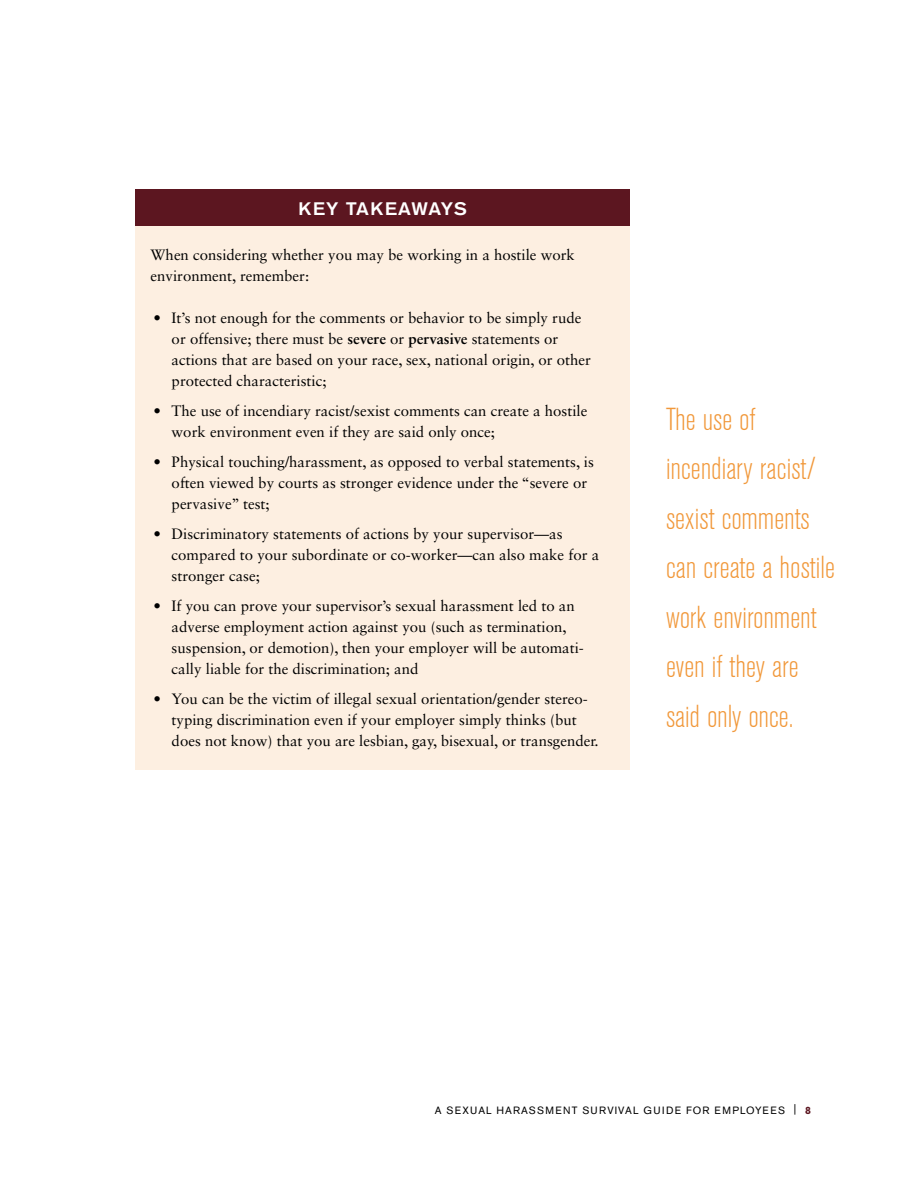
<style>
.page{position:relative;width:918px;height:1188px;background:#fff}
.page>*{position:absolute;margin:0;border:0;box-sizing:border-box;transform-origin:0 0}
.Pull_Quote{font:300 condensed 31.5px/49.5px "Akzidenz Grotesk BE";color:#f1983a}
.Heading_1{font:500 18px "Akzidenz Grotesk BE";letter-spacing:.04em;color:#fff;scale:1.1 1}
.Body{font:15px/21px "Sabon LT Std";color:#000}
.t1{font:10.5px "Akzidenz Grotesk BE";letter-spacing:.12em;color:#000}
.s1{font-weight:700}
.s2{font-weight:700;color:#5c1620}
</style>
<div class="page">
<div style="left:135px;top:189px;width:495px;height:37px;background:#5c1620"></div>
<div style="left:135px;top:226px;width:495px;height:544px;background:#fdefe1"></div>
<p class="Heading_1" style="left:298px;top:197px;width:155px">KEY TAKEAWAYS</p>
<p class="Body" style="left:151px;top:245px;width:426px">When considering whether you may be working in a hostile work environment, remember:</p>
<p class="Body" style="left:172px;top:308px;width:421px;text-indent:-18px">• It’s not enough for the comments or behavior to be simply rude or offensive; there must be <span class="s1">severe</span> or <span class="s1">pervasive</span> statements or actions that are based on your race, sex, national origin, or other protected characteristic;</p>
<p class="Body" style="left:172px;top:401px;width:417px;text-indent:-18px">• The use of incendiary racist/sexist comments can create a hostile work environment even if they are said only once;</p>
<p class="Body" style="left:172px;top:452px;width:424px;text-indent:-18px">• Physical touching/harassment, as opposed to verbal statements, is often viewed by courts as stronger evidence under the “severe or pervasive” test;</p>
<p class="Body" style="left:172px;top:524px;width:429px;text-indent:-18px">• Discriminatory statements of actions by your supervisor—as compared to your subordinate or co-worker—can also make for a stronger case;</p>
<p class="Body" style="left:172px;top:596px;width:414px;text-indent:-18px">• If you can prove your supervisor’s sexual harassment led to an adverse employment action against you (such as termination, suspension, or demotion), then your employer will be automati&shy;cally liable for the discrimination; and</p>
<p class="Body" style="left:172px;top:689px;width:429px;text-indent:-18px">• You can be the victim of illegal sexual orientation/gender stereo&shy;typing discrimination even if your employer simply thinks (but does not know) that you are lesbian, gay, bisexual, or transgender.</p>
<p class="Pull_Quote" style="left:666px;top:395px;width:170px">The use of incendiary racist/ sexist comments can create a hostile work environment even if they are said only once.</p>
<p class="t1" style="left:435px;top:1104px;width:378px">A SEXUAL HARASSMENT SURVIVAL GUIDE FOR EMPLOYEES | <span class="s2">8</span></p>
</div>
